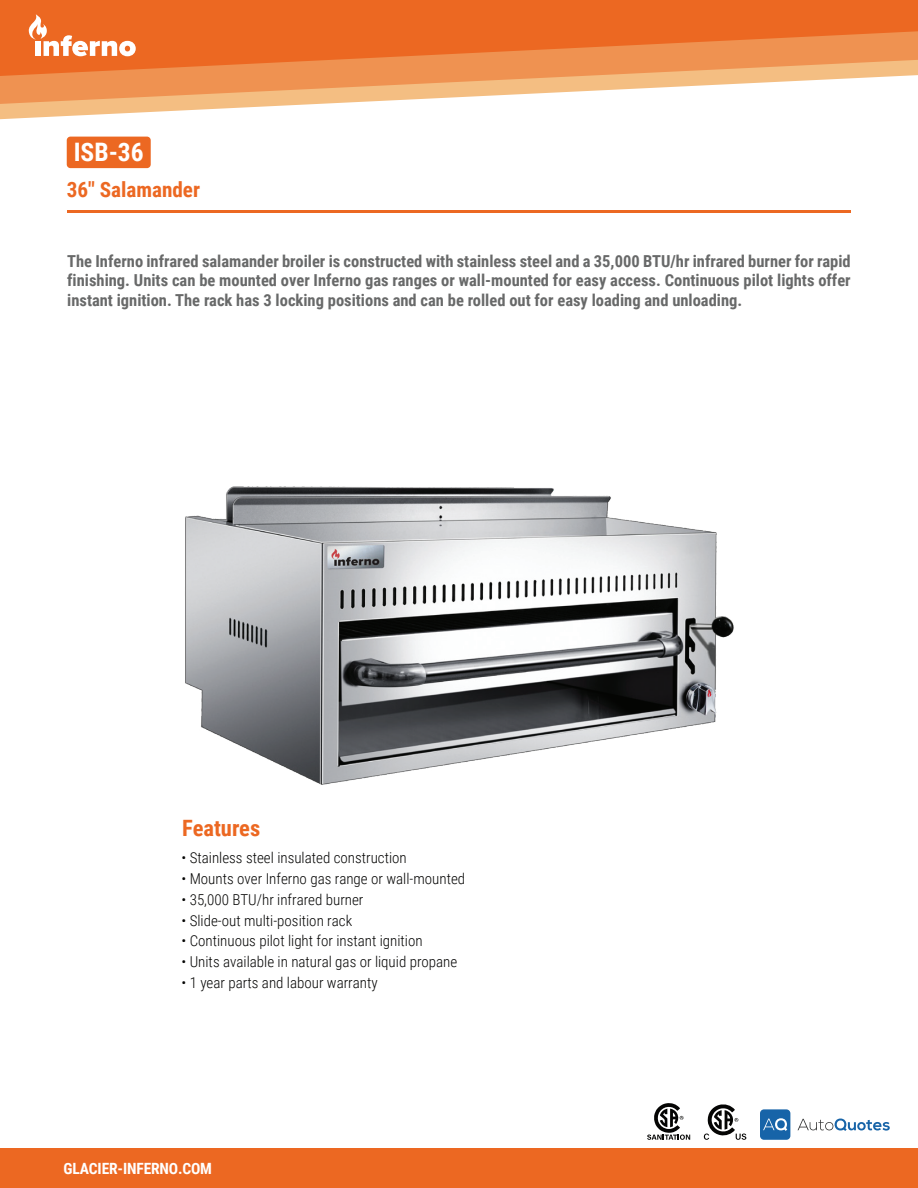
<style>
.page{position:relative;width:918px;height:1188px;background:#fff}
.page>*{position:absolute;margin:0;border:0;box-sizing:border-box;transform-origin:0 0}
.t1{font:700 25.5px "Roboto Condensed";color:#fff}
.t2{font:700 22.5px "Roboto Condensed";color:#ec6822}
.t3{font:700 21.15px "Roboto Condensed";color:#ec6822}
.t4{font:700 16.5px/19.8px "Roboto Condensed";color:#686969;text-align:justify}
.t5{font:700 15.45px "Roboto Condensed";letter-spacing:-.01em;color:#fff}
.t6{font:300 15px "Roboto Condensed";color:#050504}
</style>
<div class="page">
<div style="left:0;top:1148px;width:918px;height:40px;background:#ec6822"></div>
<svg style="left:0;top:104px;width:315px;height:15px"></svg>
<svg style="left:0;top:76px;width:898px;height:28px"></svg>
<svg style="left:0;top:0;width:918px;height:76px;background:#ed7732"></svg>
<hr style="left:67px;top:210px;width:783px;height:3px;background:#ec6822">
<div style="left:67px;top:137px;width:84px;height:31px;background:#ec6822;border-radius:4px"></div>
<svg style="left:28px;top:14px;width:108px;height:42px"></svg>
<svg style="left:647px;top:1103px;width:43px;height:37px"></svg>
<svg style="left:704px;top:1104px;width:42px;height:36px"></svg>
<svg style="left:798px;top:1119px;width:92px;height:12px"></svg>
<svg style="left:760px;top:1109px;width:30px;height:31px"></svg>
<div style="left:777px;top:1120px;width:8px;height:8px;background:#1764a8;border-radius:50%"></div>
<img style="left:185px;top:486px;width:549px;height:299px">
<h1 class="t1" style="left:74px;top:134px;width:71px">ISB-36</h1>
<p class="t3" style="left:67px;top:175px;width:135px">36" Salamander</p>
<p class="t4" style="left:67px;top:250px;width:785px">The Inferno infrared salamander broiler is constructed with stainless steel and a 35,000 BTU/hr infrared burner for rapid finishing. Units can be mounted over Inferno gas ranges or wall-mounted for easy access. Continuous pilot lights offer instant ignition. The rack has 3 locking positions and can be rolled out for easy loading and unloading.</p>
<h2 class="t2" style="left:182px;top:812px;width:80px">Features</h2>
<p class="t6" style="left:182px;top:848px;width:227px">• Stainless steel insulated construction</p>
<p class="t6" style="left:182px;top:868px;width:285px">• Mounts over Inferno gas range or wall-mounted</p>
<p class="t6" style="left:182px;top:889px;width:183px">• 35,000 BTU/hr infrared burner</p>
<p class="t6" style="left:182px;top:910px;width:172px">• Slide-out multi-position rack</p>
<p class="t6" style="left:182px;top:951px;width:277px">• Units available in natural gas or liquid propane</p>
<p class="t6" style="left:182px;top:930px;width:243px">• Continuous pilot light for instant ignition</p>
<p class="t6" style="left:182px;top:972px;width:198px">• 1 year parts and labour warranty</p>
<p class="t5" style="left:64px;top:1157px;width:150px">GLACIER-INFERNO.COM</p>
</div>
